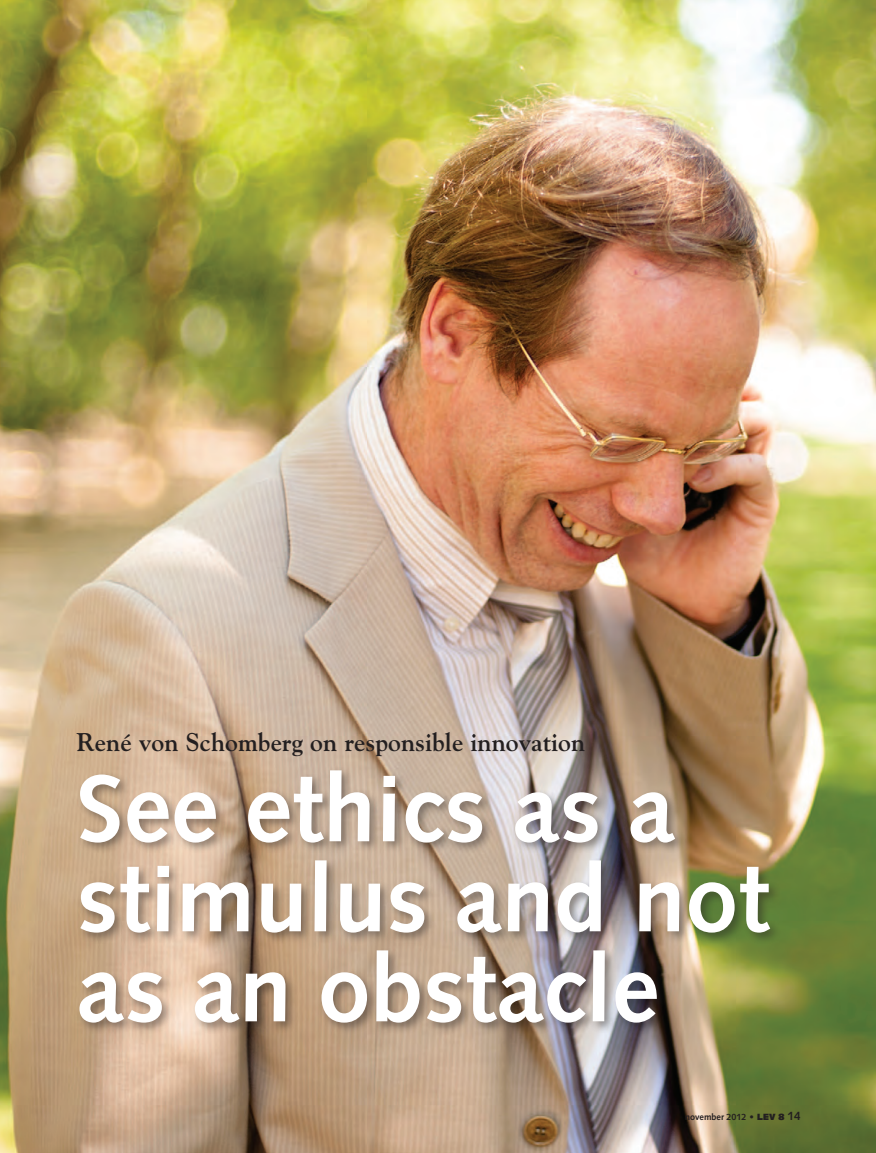
<style>
.page{position:relative;width:876px;height:1153px;background:#fff}
.page>*{position:absolute;margin:0;border:0;box-sizing:border-box;transform-origin:0 0}
.t1{font:700 94.5px/90px "Syntax";color:#fff}
.t2{font:700 25.5px "Goudy";color:#231f20}
.t3{font:700 9px "Syntax";color:#231f20}
.s1{font-weight:900}
.s2{font-size:12px}
</style>
<div class="page">
<img style="left:0;top:0;width:876px;height:1152px">
<div style="left:76px;top:766px;width:706px;height:268px;background:#231f20;opacity:.45"></div>
<p class="t2" style="left:77px;top:727px;width:510px">René von Schomberg on responsible innovation</p>
<h1 class="t1" style="left:77px;top:764px;width:694px">See ethics as a stimulus and not as an obstacle</h1>
<p class="t3" style="left:685px;top:1111px;width:117px">november 2012 <span class="s1">• LEV 8</span> <span class="s2">14</span></p>
</div>
